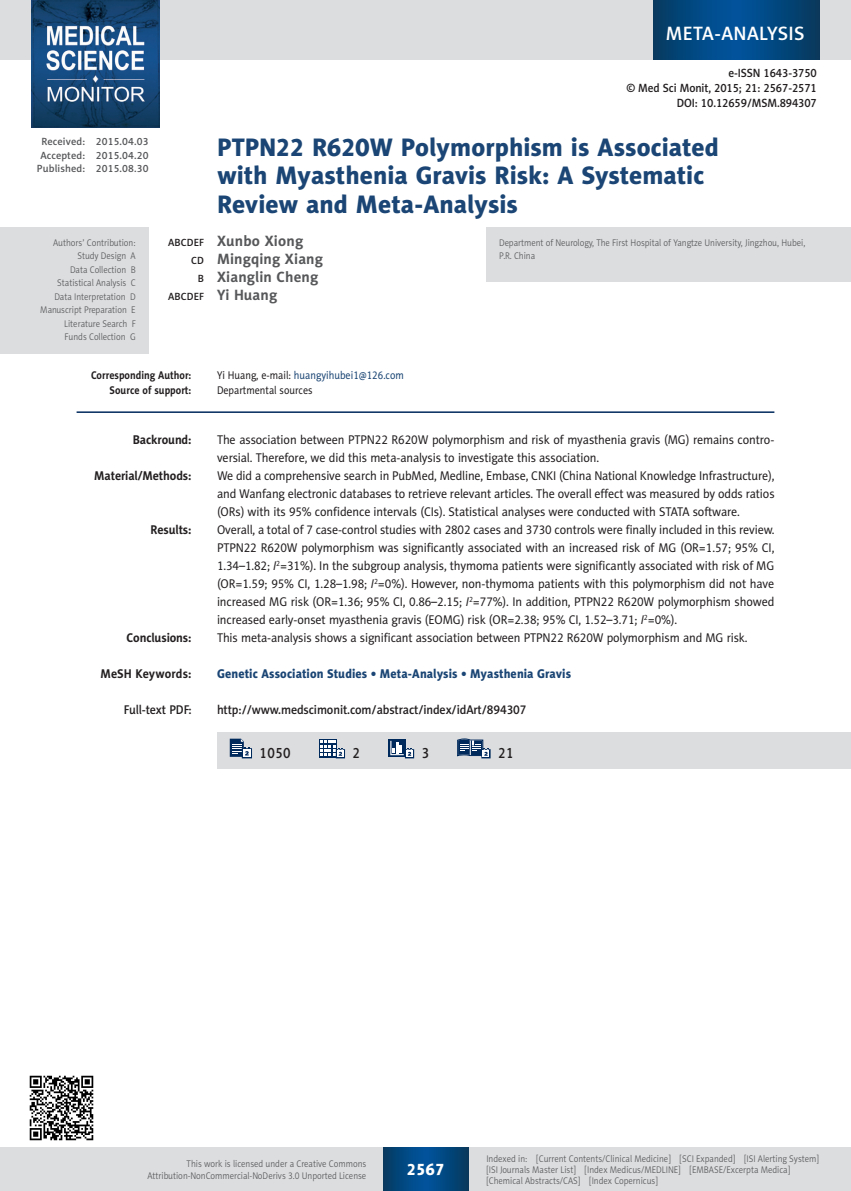
<style>
.page{position:relative;width:851px;height:1191px;background:#fff}
.page>*{position:absolute;margin:0;border:0;box-sizing:border-box;transform-origin:0 0}
.MSM_Tytul{font:25.5px/28.5px "Naomi Sans EFN Heavy";color:#1a4574}
.t1{font:19.5px "Naomi Sans EFN Medium";letter-spacing:.01em;color:#fff}
.t2{font:16.5px "Naomi Sans EFN Heavy";color:#fff}
.MSM_Autorzy{font:700 15px "Naomi Sans EFN";letter-spacing:.01em;color:#57585a}
.MSM_dane{font:15px "Naomi Sans EFN Medium";letter-spacing:.03em;color:#231f20;scale:.9 1}
.MSM_Summary_body{font:12.75px/18px "Naomi Sans EFN";letter-spacing:-.01em;color:#231f20;text-align:justify;scale:.95 1}
.MSM_full_text_pdf{font:12.75px "Naomi Sans EFN Medium";letter-spacing:-.01em;color:#231f20;scale:.95 1}
.MSM_keywords{font:12.75px "Naomi Sans EFN Heavy";letter-spacing:.005em;color:#1a4574;scale:.95 1}
.MSM_Summary_body-2{font:700 12.75px "Naomi Sans EFN";letter-spacing:-.01em;color:#231f20;scale:.95 1}
.MSM_keywords-2{font:700 12.75px "Naomi Sans EFN";letter-spacing:.005em;color:#231f20;scale:.95 1}
.MSM_full_text_pdf-2{font:12px "Naomi Sans EFN Medium";letter-spacing:-.01em;color:#231f20;scale:.95 1}
.MSM_Adres{font:11.25px "Naomi Sans EFN";color:#1a4574;scale:.9 1}
.MSM_Adres-2{font:700 11.25px "Naomi Sans EFN";color:#231f20;scale:.9 1}
.MSM_Support{font:11.25px "Naomi Sans EFN";color:#231f20;scale:.9 1}
.MSM_Support-2{font:700 11.25px "Naomi Sans EFN";color:#231f20;scale:.9 1}
.t3{font:10.5px "Naomi Sans EFN Medium";letter-spacing:.01em;color:#57585a}
.MSM_Afiliacja{font:9.75px/11.2px "Naomi Sans EFN Light";color:#57585a;scale:.9 1}
.s1{font-family:"Naomi Sans EFN Medium";font-weight:400;font-size:10.5px;color:#231f20}
.s2{color:#231f20}
.s3{font-style:italic}
</style>
<div class="page">
<div style="left:217px;top:732px;width:633px;height:36px;background:#dcdddf"></div>
<svg style="left:230px;top:738px;width:22px;height:20px"></svg>
<div style="left:319px;top:739px;width:17px;height:18px;background:#00295c"></div>
<svg style="left:320px;top:740px;width:25px;height:18px"></svg>
<div style="left:388px;top:739px;width:18px;height:18px;background:#00295c"></div>
<svg style="left:390px;top:741px;width:24px;height:17px"></svg>
<svg style="left:457px;top:738px;width:33px;height:20px"></svg>
<hr style="left:77px;top:411px;width:697px;height:2px;background:#00295c">
<div style="left:0;top:228px;width:148px;height:126px;background:#dcdddf"></div>
<div style="left:486px;top:228px;width:364px;height:54px;background:#dcdddf"></div>
<img style="left:29px;top:1075px;width:65px;height:66px">
<div style="left:0;top:1148px;width:850px;height:43px;background:#dcdddf"></div>
<svg style="left:383px;top:1147px;width:85px;height:43px;background:#02477e"></svg>
<div style="left:0;top:0;width:850px;height:60px;background:#dcdddf"></div>
<img style="left:32px;top:0;width:127px;height:128px">
<svg style="left:653px;top:0;width:166px;height:60px;background:#02477e"></svg>
<h2 class="t1" style="left:665px;top:22px;width:140px">META-ANALYSIS</h2>
<p class="t3" style="left:41px;top:136px;width:109px">Received: 2015.04.03</p>
<p class="t3" style="left:40px;top:149px;width:110px">Accepted: 2015.04.20</p>
<p class="t3" style="left:37px;top:163px;width:113px">Published: 2015.08.30</p>
<p class="MSM_Afiliacja" style="left:53px;top:237px;width:93px">Authors’ Contribution:</p>
<p class="MSM_Afiliacja" style="left:77px;top:250px;width:66px">Study Design A</p>
<p class="MSM_Afiliacja" style="left:70px;top:264px;width:74px">Data Collection B</p>
<p class="MSM_Afiliacja" style="left:57px;top:277px;width:89px">Statistical Analysis C</p>
<p class="MSM_Afiliacja" style="left:54px;top:291px;width:92px">Data Interpretation D</p>
<p class="MSM_Afiliacja" style="left:40px;top:304px;width:107px">Manuscript Preparation E</p>
<p class="MSM_Afiliacja" style="left:64px;top:318px;width:81px">Literature Search F</p>
<p class="MSM_Afiliacja" style="left:65px;top:331px;width:80px">Funds Collection G</p>
<p class="MSM_full_text_pdf-2" style="left:728px;top:66px;width:95px">e-ISSN 1643-3750</p>
<p class="MSM_full_text_pdf-2" style="left:626px;top:81px;width:202px">© Med Sci Monit, 2015; 21: 2567-2571</p>
<p class="MSM_full_text_pdf-2" style="left:676px;top:96px;width:149px">DOI: 10.12659/MSM.894307</p>
<p class="MSM_Tytul" style="left:217px;top:132px;width:503px">PTPN22 R620W Polymorphism is Associated with Myasthenia Gravis Risk: A Systematic<br>Review and Meta-Analysis</p>
<p class="MSM_Autorzy" style="left:168px;top:232px;width:136px"><span class="s1">ABCDEF</span> Xunbo Xiong</p>
<p class="MSM_Autorzy" style="left:191px;top:250px;width:133px"><span class="s1">CD</span> Mingqing Xiang</p>
<p class="MSM_Autorzy" style="left:198px;top:268px;width:122px"><span class="s1">B</span> Xianglin Cheng</p>
<p class="MSM_Autorzy" style="left:168px;top:286px;width:110px"><span class="s1">ABCDEF</span> Yi Huang</p>
<p class="MSM_Afiliacja" style="left:499px;top:236px;width:342px;line-height:13.5px">Department of Neurology, The First Hospital of Yangtze University, Jingzhou, Hubei,<br>P.R. China</p>
<p class="MSM_Adres-2" style="left:91px;top:368px;width:113px">Corresponding Author:</p>
<p class="MSM_Adres" style="left:217px;top:368px;width:209px"><span class="s2">Yi Huang, e-mail:</span> huangyihubei1@126.com</p>
<p class="MSM_Support-2" style="left:110px;top:384px;width:92px">Source of support:</p>
<p class="MSM_Support" style="left:217px;top:384px;width:108px">Departmental sources</p>
<p class="MSM_Summary_body-2" style="left:133px;top:432px;width:63px">Backround:</p>
<p class="MSM_Summary_body" style="left:217px;top:431px;width:588px">The association between PTPN22 R620W polymorphism and risk of myasthenia gravis (MG) remains contro&shy;versial. Therefore, we did this meta-analysis to investigate this association.</p>
<p class="MSM_Summary_body-2" style="left:94px;top:468px;width:104px">Material/Methods:</p>
<p class="MSM_Summary_body" style="left:217px;top:467px;width:588px">We did a comprehensive search in PubMed, Medline, Embase, CNKI (China National Knowledge Infrastructure), and Wanfang electronic databases to retrieve relevant articles. The overall effect was measured by odds ratios (ORs) with its 95% confidence intervals (CIs). Statistical analyses were conducted with STATA software.</p>
<p class="MSM_Summary_body-2" style="left:150px;top:522px;width:45px">Results:</p>
<p class="MSM_Summary_body" style="left:217px;top:521px;width:588px">Overall, a total of 7 case-control studies with 2802 cases and 3730 controls were finally included in this review.<br>PTPN22 R620W polymorphism was significantly associated with an increased risk of MG (OR=1.57; 95% CI, 1.34–1.82; <span class="s3">I</span><sup>2</sup>=31%). In the subgroup analysis, thymoma patients were significantly associated with risk of MG (OR=1.59; 95% CI, 1.28–1.98; <span class="s3">I</span><sup>2</sup>=0%). However, non-thymoma patients with this polymorphism did not have increased MG risk (OR=1.36; 95% CI, 0.86–2.15; <span class="s3">I</span><sup>2</sup>=77%). In addition, PTPN22 R620W polymorphism showed increased early-onset myasthenia gravis (EOMG) risk (OR=2.38; 95% CI, 1.52–3.71; <span class="s3">I</span><sup>2</sup>=0%).</p>
<p class="MSM_Summary_body-2" style="left:127px;top:630px;width:70px">Conclusions:</p>
<p class="MSM_Summary_body" style="left:217px;top:629px;width:560px">This meta-analysis shows a significant association between PTPN22 R620W polymorphism and MG risk.</p>
<p class="MSM_keywords-2" style="left:100px;top:666px;width:97px">MeSH Keywords:</p>
<p class="MSM_keywords" style="left:217px;top:666px;width:374px">Genetic Association Studies • Meta-Analysis • Myasthenia Gravis</p>
<p class="MSM_full_text_pdf" style="left:124px;top:702px;width:73px">Full-text PDF:</p>
<p class="MSM_full_text_pdf" style="left:217px;top:702px;width:327px">http://www.medscimonit.com/abstract/index/idArt/894307</p>
<p class="MSM_dane" style="left:259px;top:744px;width:36px">1050</p>
<p class="MSM_dane" style="left:352px;top:744px;width:10px">2</p>
<p class="MSM_dane" style="left:421px;top:744px;width:10px">3</p>
<p class="MSM_dane" style="left:498px;top:744px;width:19px">21</p>
<p class="MSM_Afiliacja" style="left:147px;top:1158px;width:245px;text-align:right">This work is licensed under a Creative Commons<br>Attribution-NonCommercial-NoDerivs 3.0 Unported License</p>
<p class="t2" style="left:406px;top:1159px;width:40px">2567</p>
<p class="MSM_Afiliacja" style="left:486px;top:1152px;width:371px">Indexed in: [Current Contents/Clinical Medicine] [SCI Expanded] [ISI Alerting System] [ISI Journals Master List] [Index Medicus/MEDLINE] [EMBASE/Excerpta Medica] [Chemical Abstracts/CAS] [Index Copernicus]</p>
</div>
